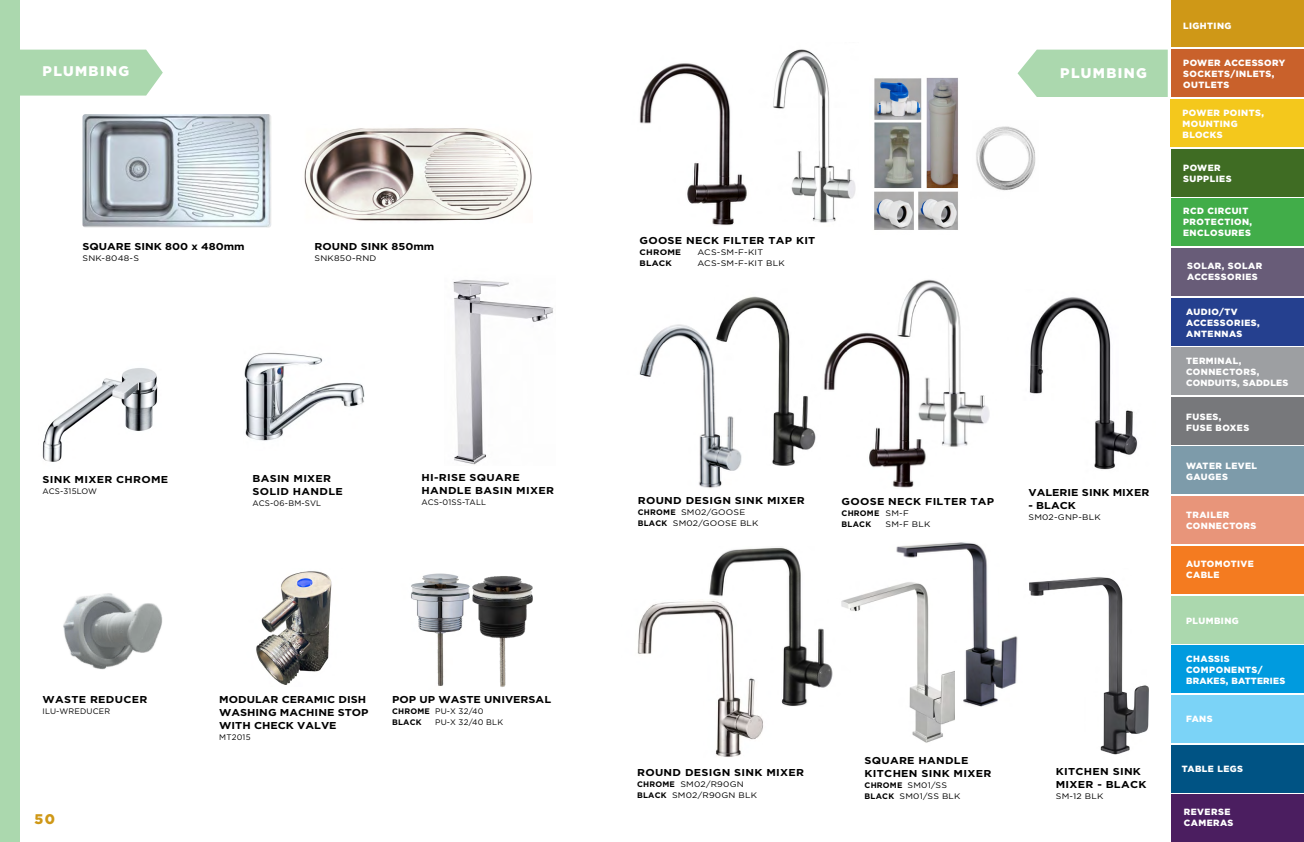
<style>
.page{position:relative;width:1304px;height:842px;background:#fff}
.page>*{position:absolute;margin:0;border:0;box-sizing:border-box;transform-origin:0 0}
.t1{font:900 14px "Gotham";letter-spacing:.1em;color:#fff}
.t2{font:900 14px "Gotham";color:#cf9817}
.t3{font:700 10px/13px "Gotham";letter-spacing:.025em;color:#000;scale:1.1 1}
.t4{font:700 10px/13px "Gotham";color:#000;scale:1.1 1}
.t5{font:900 9px/11px "Gotham";letter-spacing:.05em;color:#fff}
.t6{font:900 9px/11px "Gotham";letter-spacing:.03em;color:#fff}
.t7{font:8px/11px "Gotham";letter-spacing:.025em;color:#000;scale:1.1 1}
.t8{font:8px "Gotham";letter-spacing:.025em;color:#000}
.t9{font:700 8px/11px "Gotham";letter-spacing:.025em;color:#000}
.t10{font:700 8px "Gotham";letter-spacing:.025em;color:#000;scale:1.1 1}
.s1{font-weight:400}
.s2{font-weight:700}
</style>
<div class="page">
<div style="left:1171px;top:50px;width:133px;height:47px;background:#c9612b"></div>
<div style="left:1171px;top:794px;width:133px;height:48px;background:#4b1e60"></div>
<div style="left:1171px;top:0;width:133px;height:47px;background:#cf9817"></div>
<div style="left:1171px;top:99px;width:133px;height:48px;background:#f4c81c"></div>
<div style="left:1171px;top:199px;width:133px;height:47px;background:#41ad49"></div>
<div style="left:1171px;top:248px;width:133px;height:48px;background:#685c78"></div>
<div style="left:1171px;top:298px;width:133px;height:47px;background:#25408f"></div>
<div style="left:1171px;top:347px;width:133px;height:48px;background:#9d9fa2"></div>
<div style="left:1171px;top:397px;width:133px;height:47px;background:#77787b"></div>
<div style="left:1171px;top:447px;width:133px;height:47px;background:#7d9baa"></div>
<div style="left:1171px;top:496px;width:133px;height:48px;background:#e8957a"></div>
<div style="left:1171px;top:546px;width:133px;height:48px;background:#f47b20"></div>
<div style="left:1171px;top:596px;width:133px;height:47px;background:#abd8ae"></div>
<div style="left:1171px;top:646px;width:133px;height:47px;background:#009bdf"></div>
<div style="left:1171px;top:695px;width:133px;height:48px;background:#7bd3f7"></div>
<div style="left:1171px;top:745px;width:133px;height:47px;background:#005384"></div>
<div style="left:1171px;top:149px;width:133px;height:47px;background:#3f6c23"></div>
<img style="left:453px;top:280px;width:100px;height:185px">
<img style="left:244px;top:352px;width:121px;height:89px">
<img style="left:42px;top:368px;width:116px;height:94px">
<img style="left:256px;top:571px;width:76px;height:114px">
<img style="left:411px;top:573px;width:37px;height:113px">
<img style="left:448px;top:574px;width:85px;height:113px">
<img style="left:63px;top:593px;width:100px;height:77px">
<div style="left:0;top:0;width:20px;height:842px;background:#abd8ae"></div>
<img style="left:83px;top:114px;width:188px;height:114px">
<img style="left:304px;top:128px;width:228px;height:93px">
<img style="left:1039px;top:297px;width:99px;height:173px">
<img style="left:976px;top:126px;width:60px;height:65px">
<img style="left:726px;top:296px;width:86px;height:170px">
<img style="left:639px;top:314px;width:108px;height:175px">
<img style="left:709px;top:548px;width:119px;height:158px">
<img style="left:637px;top:600px;width:142px;height:157px">
<img style="left:812px;top:332px;width:112px;height:156px">
<img style="left:883px;top:279px;width:156px;height:184px">
<img style="left:828px;top:587px;width:126px;height:156px">
<img style="left:888px;top:542px;width:130px;height:165px">
<img style="left:773px;top:49px;width:83px;height:174px">
<img style="left:639px;top:63px;width:108px;height:162px">
<img style="left:874px;top:77px;width:84px;height:153px">
<img style="left:1029px;top:577px;width:120px;height:178px">
<svg style="left:20px;top:50px;width:143px;height:46px;background:#b0dab3"></svg>
<svg style="left:1018px;top:50px;width:150px;height:47px;background:#b0dab3"></svg>
<h1 class="t1" style="left:43px;top:63px;width:88px">PLUMBING</h1>
<h1 class="t1" style="left:1060px;top:65px;width:88px">PLUMBING</h1>
<p class="t4" style="left:83px;top:240px;width:149px">SQUARE SINK 800 x 480mm</p>
<p class="t7" style="left:83px;top:253px;width:53px">SNK-8048-S</p>
<p class="t4" style="left:315px;top:240px;width:110px">ROUND SINK 850mm</p>
<p class="t7" style="left:315px;top:253px;width:58px">SNK850-RND</p>
<p class="t3" style="left:43px;top:472px;width:116px">SINK MIXER CHROME</p>
<p class="t8" style="left:43px;top:486px;width:56px">ACS-315LOW</p>
<p class="t3" style="left:253px;top:471px;width:84px">BASIN MIXER<br>SOLID HANDLE</p>
<p class="t8" style="left:253px;top:498px;width:70px">ACS-06-BM-SVL</p>
<p class="t3" style="left:421px;top:470px;width:122px">HI-RISE SQUARE<br>HANDLE BASIN MIXER</p>
<p class="t8" style="left:421px;top:497px;width:66px">ACS-01SS-TALL</p>
<p class="t3" style="left:43px;top:693px;width:97px">WASTE REDUCER</p>
<p class="t8" style="left:43px;top:706px;width:69px">ILU-WREDUCER</p>
<h1 class="t2" style="left:35px;top:811px;width:22px">50</h1>
<p class="t4" style="left:219px;top:693px;width:137px">MODULAR CERAMIC DISH<br>WASHING MACHINE STOP<br>WITH CHECK VALVE</p>
<p class="t8" style="left:219px;top:732px;width:33px">MT2015</p>
<p class="t4" style="left:392px;top:693px;width:146px">POP UP WASTE UNIVERSAL</p>
<p class="t9" style="left:392px;top:705px;width:93px">CHROME <span class="s1">PU-X 32/40<br></span>BLACK</p>
<p class="t8" style="left:435px;top:717px;width:70px">PU-X 32/40 BLK</p>
<p class="t3" style="left:639px;top:233px;width:161px">GOOSE NECK FILTER TAP KIT</p>
<p class="t10" style="left:639px;top:247px;width:39px">CHROME</p>
<p class="t7" style="left:697px;top:246px;width:61px">ACS-SM-F-KIT</p>
<p class="t10" style="left:639px;top:258px;width:31px">BLACK</p>
<p class="t7" style="left:697px;top:257px;width:81px">ACS-SM-F-KIT BLK</p>
<p class="t3" style="left:638px;top:494px;width:153px">ROUND DESIGN SINK MIXER</p>
<p class="t7" style="left:638px;top:507px;width:111px"><span class="s2">CHROME</span> SM02/GOOSE<br><span class="s2">BLACK</span> SM02/GOOSE BLK</p>
<p class="t3" style="left:842px;top:494px;width:140px">GOOSE NECK FILTER TAP</p>
<p class="t9" style="left:842px;top:507px;width:69px">CHROME <span class="s1">SM-F<br></span>BLACK</p>
<p class="t7" style="left:886px;top:518px;width:42px">SM-F BLK</p>
<p class="t4" style="left:1028px;top:485px;width:111px">VALERIE SINK MIXER</p>
<p class="t3" style="left:1028px;top:498px;width:45px">- BLACK</p>
<p class="t7" style="left:1028px;top:511px;width:67px">SM02-GNP-BLK</p>
<p class="t3" style="left:637px;top:766px;width:153px">ROUND DESIGN SINK MIXER</p>
<p class="t7" style="left:637px;top:779px;width:111px"><span class="s2">CHROME</span> SM02/R90GN<br><span class="s2">BLACK</span> SM02/R90GN BLK</p>
<p class="t3" style="left:865px;top:753px;width:117px">SQUARE HANDLE<br>KITCHEN SINK MIXER</p>
<p class="t7" style="left:865px;top:779px;width:89px"><span class="s2">CHROME</span> SM01/SS<br><span class="s2">BLACK</span> SM01/SS BLK</p>
<p class="t3" style="left:1056px;top:764px;width:84px">KITCHEN SINK<br>MIXER - BLACK</p>
<p class="t7" style="left:1056px;top:790px;width:45px">SM-12 BLK</p>
<p class="t5" style="left:1183px;top:20px;width:50px">LIGHTING</p>
<p class="t5" style="left:1183px;top:57px;width:104px">POWER ACCESSORY<br>SOCKETS/INLETS,<br>OUTLETS</p>
<p class="t5" style="left:1182px;top:107px;width:83px">POWER POINTS,<br>MOUNTING<br>BLOCKS</p>
<p class="t5" style="left:1183px;top:162px;width:50px">POWER<br>SUPPLIES</p>
<p class="t5" style="left:1183px;top:205px;width:71px">RCD CIRCUIT<br>PROTECTION,<br>ENCLOSURES</p>
<p class="t5" style="left:1187px;top:260px;width:77px">SOLAR, SOLAR<br>ACCESSORIES</p>
<p class="t5" style="left:1186px;top:306px;width:75px">AUDIO/TV<br>ACCESSORIES,<br>ANTENNAS</p>
<p class="t6" style="left:1186px;top:355px;width:104px">TERMINAL,<br>CONNECTORS,<br>CONDUITS, SADDLES</p>
<p class="t5" style="left:1186px;top:411px;width:65px">FUSES,<br>FUSE BOXES</p>
<p class="t5" style="left:1186px;top:460px;width:73px">WATER LEVEL<br>GAUGES</p>
<p class="t5" style="left:1186px;top:509px;width:72px">TRAILER<br>CONNECTORS</p>
<p class="t5" style="left:1186px;top:558px;width:69px">AUTOMOTIVE<br>CABLE</p>
<p class="t5" style="left:1186px;top:615px;width:54px">PLUMBING</p>
<p class="t5" style="left:1186px;top:653px;width:101px">CHASSIS<br>COMPONENTS/<br>BRAKES, BATTERIES</p>
<p class="t5" style="left:1186px;top:713px;width:28px">FANS</p>
<p class="t5" style="left:1182px;top:763px;width:63px">TABLE LEGS</p>
<p class="t5" style="left:1184px;top:806px;width:51px">REVERSE<br>CAMERAS</p>
</div>
